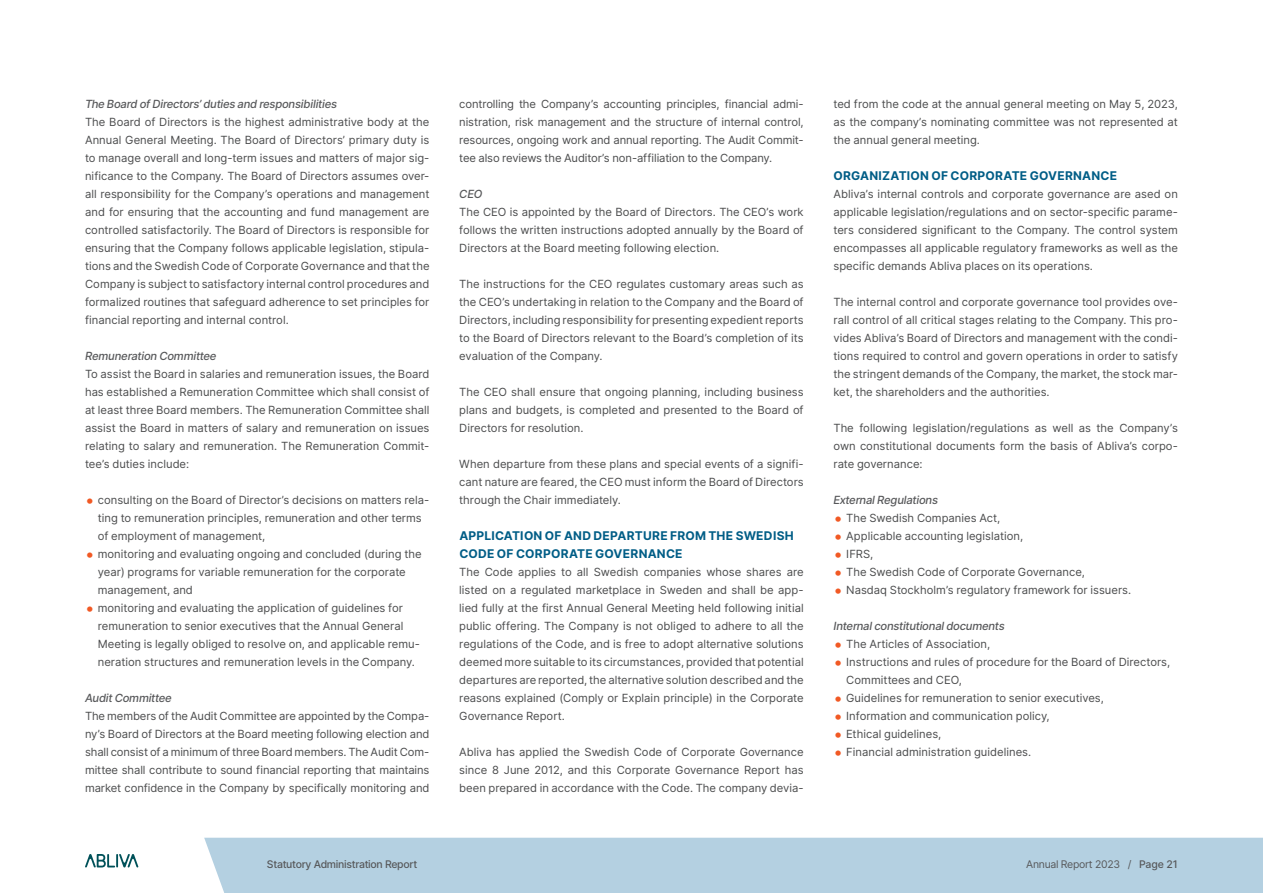
<style>
.page{position:relative;width:1263px;height:893px;background:#fff}
.page>*{position:absolute;margin:0;border:0;box-sizing:border-box;transform-origin:0 0}
.Underrubrik_-_1{font:700 12px/18px "Inter";letter-spacing:.02em;color:#005d86}
.Brödtext{font:11.25px/18px "Inter";color:#4b4c4d;text-align:justify}
.Underrubrik_-_2{font:italic 500 11.25px "Inter";letter-spacing:-.02em;color:#57585a}
.t1{font:500 10.5px "Inter";letter-spacing:-.03em;color:#57585a}
.t2{font:10.5px "Inter";letter-spacing:-.03em;color:#57585a}
.s1{font-size:16.8px;color:#f15924}
.s2{font-weight:500}
</style>
<div class="page">
<div style="left:204px;top:838px;width:1059px;height:55px;background:#b4d0e1"></div>
<svg style="left:85px;top:854px;width:53px;height:13px"></svg>
<p class="Underrubrik_-_2" style="left:85px;top:96px;width:253px">The Board of Directors’ duties and responsibilities</p>
<p class="Brödtext" style="left:85px;top:113px;width:346px">The Board of Directors is the highest administrative body at the Annual General Meeting. The Board of Directors’ primary duty is to manage overall and long-term issues and matters of major sig&shy;nificance to the Company. The Board of Directors assumes over&shy;all responsibility for the Company’s operations and management and for ensuring that the accounting and fund management are controlled satisfactorily. The Board of Directors is responsible for ensuring that the Company follows applicable legislation, stipula&shy;tions and the Swedish Code of Corporate Governance and that the Company is subject to satisfactory internal control procedures and formalized routines that safeguard adherence to set principles for financial reporting and internal control.</p>
<p class="Underrubrik_-_2" style="left:85px;top:348px;width:133px">Remuneration Committee</p>
<p class="Brödtext" style="left:85px;top:365px;width:346px">To assist the Board in salaries and remuneration issues, the Board has established a Remuneration Committee which shall consist of at least three Board members. The Remuneration Committee shall assist the Board in matters of salary and remuneration on issues relating to salary and remuneration. The Remuneration Commit&shy;tee’s duties include:</p>
<p class="Brödtext" style="left:98px;top:491px;width:333px;text-align:left;text-indent:-13px"><span class="s1">•</span> consulting on the Board of Director’s decisions on matters rela&shy;ting to remuneration principles, remuneration and other terms of employment of management,</p>
<p class="Brödtext" style="left:98px;top:545px;width:325px;text-align:left;text-indent:-13px"><span class="s1">•</span> monitoring and evaluating ongoing and concluded (during the year) programs for variable remuneration for the corporate management, and</p>
<p class="Brödtext" style="left:98px;top:599px;width:324px;text-align:left;text-indent:-13px"><span class="s1">•</span> monitoring and evaluating the application of guidelines for remuneration to senior executives that the Annual General Meeting is legally obliged to resolve on, and applicable remu&shy;neration structures and remuneration levels in the Company.</p>
<p class="Underrubrik_-_2" style="left:85px;top:690px;width:88px">Audit Committee</p>
<p class="Brödtext" style="left:85px;top:707px;width:346px">The members of the Audit Committee are appointed by the Compa&shy;ny’s Board of Directors at the Board meeting following election and shall consist of a minimum of three Board members. The Audit Com&shy;mittee shall contribute to sound financial reporting that maintains market confidence in the Company by specifically monitoring and</p>
<p class="Brödtext" style="left:459px;top:95px;width:346px">controlling the Company’s accounting principles, financial admi&shy;nistration, risk management and the structure of internal control, resources, ongoing work and annual reporting. The Audit Commit&shy;tee also reviews the Auditor’s non-affiliation to the Company.</p>
<p class="Underrubrik_-_2" style="left:459px;top:186px;width:25px">CEO</p>
<p class="Brödtext" style="left:459px;top:203px;width:346px">The CEO is appointed by the Board of Directors. The CEO’s work follows the written instructions adopted annually by the Board of Directors at the Board meeting following election.</p>
<p class="Brödtext" style="left:459px;top:275px;width:346px">The instructions for the CEO regulates customary areas such as the CEO’s undertaking in relation to the Company and the Board of Directors, including responsibility for presenting expedient reports to the Board of Directors relevant to the Board’s completion of its evaluation of the Company.</p>
<p class="Brödtext" style="left:459px;top:383px;width:346px">The CEO shall ensure that ongoing planning, including business plans and budgets, is completed and presented to the Board of Directors for resolution.</p>
<p class="Brödtext" style="left:459px;top:455px;width:346px">When departure from these plans and special events of a signifi&shy;cant nature are feared, the CEO must inform the Board of Directors through the Chair immediately.</p>
<p class="Underrubrik_-_1" style="left:459px;top:526px;width:336px">APPLICATION OF AND DEPARTURE FROM THE SWEDISH<br>CODE OF CORPORATE GOVERNANCE</p>
<p class="Brödtext" style="left:459px;top:563px;width:346px">The Code applies to all Swedish companies whose shares are listed on a regulated marketplace in Sweden and shall be app&shy;lied fully at the first Annual General Meeting held following initial public offering. The Company is not obliged to adhere to all the regulations of the Code, and is free to adopt alternative solutions deemed more suitable to its circumstances, provided that potential departures are reported, the alternative solution described and the reasons explained (Comply or Explain principle) in the Corporate Governance Report.</p>
<p class="Brödtext" style="left:459px;top:743px;width:346px">Abliva has applied the Swedish Code of Corporate Governance since 8 June 2012, and this Corporate Governance Report has been prepared in accordance with the Code. The company devia-</p>
<p class="Brödtext" style="left:833px;top:95px;width:346px">ted from the code at the annual general meeting on May 5, 2023, as the company’s nominating committee was not represented at the annual general meeting.</p>
<p class="Underrubrik_-_1" style="left:833px;top:166px;width:285px">ORGANIZATION OF CORPORATE GOVERNANCE</p>
<p class="Brödtext" style="left:833px;top:185px;width:346px">Abliva’s internal controls and corporate governance are ased on applicable legislation/regulations and on sector-specific parame&shy;ters considered significant to the Company. The control system encompasses all applicable regulatory frameworks as well as the specific demands Abliva places on its operations.</p>
<p class="Brödtext" style="left:833px;top:293px;width:346px">The internal control and corporate governance tool provides ove&shy;rall control of all critical stages relating to the Company. This pro&shy;vides Abliva’s Board of Directors and management with the condi&shy;tions required to control and govern operations in order to satisfy the stringent demands of the Company, the market, the stock mar&shy;ket, the shareholders and the authorities.</p>
<p class="Brödtext" style="left:833px;top:419px;width:346px">The following legislation/regulations as well as the Company’s own constitutional documents form the basis of Abliva’s corpo&shy;rate governance:</p>
<p class="Underrubrik_-_2" style="left:833px;top:492px;width:106px">External Regulations</p>
<p class="Brödtext" style="left:833px;top:509px;width:168px"><span class="s1">•</span> The Swedish Companies Act,</p>
<p class="Brödtext" style="left:833px;top:527px;width:191px"><span class="s1">•</span> Applicable accounting legislation,</p>
<p class="Brödtext" style="left:833px;top:545px;width:41px"><span class="s1">•</span> IFRS,</p>
<p class="Brödtext" style="left:833px;top:563px;width:253px"><span class="s1">•</span> The Swedish Code of Corporate Governance,</p>
<p class="Brödtext" style="left:833px;top:581px;width:299px"><span class="s1">•</span> Nasdaq Stockholm’s regulatory framework for issuers.</p>
<p class="Underrubrik_-_2" style="left:833px;top:618px;width:173px">Internal constitutional documents</p>
<p class="Brödtext" style="left:833px;top:635px;width:158px"><span class="s1">•</span> The Articles of Association,</p>
<p class="Brödtext" style="left:846px;top:653px;width:325px;text-indent:-13px"><span class="s1">•</span> Instructions and rules of procedure for the Board of Directors,<br>Committees and CEO,</p>
<p class="Brödtext" style="left:833px;top:689px;width:272px"><span class="s1">•</span> Guidelines for remuneration to senior executives,</p>
<p class="Brödtext" style="left:833px;top:707px;width:218px"><span class="s1">•</span> Information and communication policy,</p>
<p class="Brödtext" style="left:833px;top:725px;width:109px"><span class="s1">•</span> Ethical guidelines,</p>
<p class="Brödtext" style="left:833px;top:743px;width:199px"><span class="s1">•</span> Financial administration guidelines.</p>
<p class="t1" style="left:267px;top:856px;width:152px">Statutory Administration Report</p>
<p class="t2" style="left:1026px;top:856px;width:153px">Annual Report 2023 / <span class="s2">Page 21</span></p>
</div>
